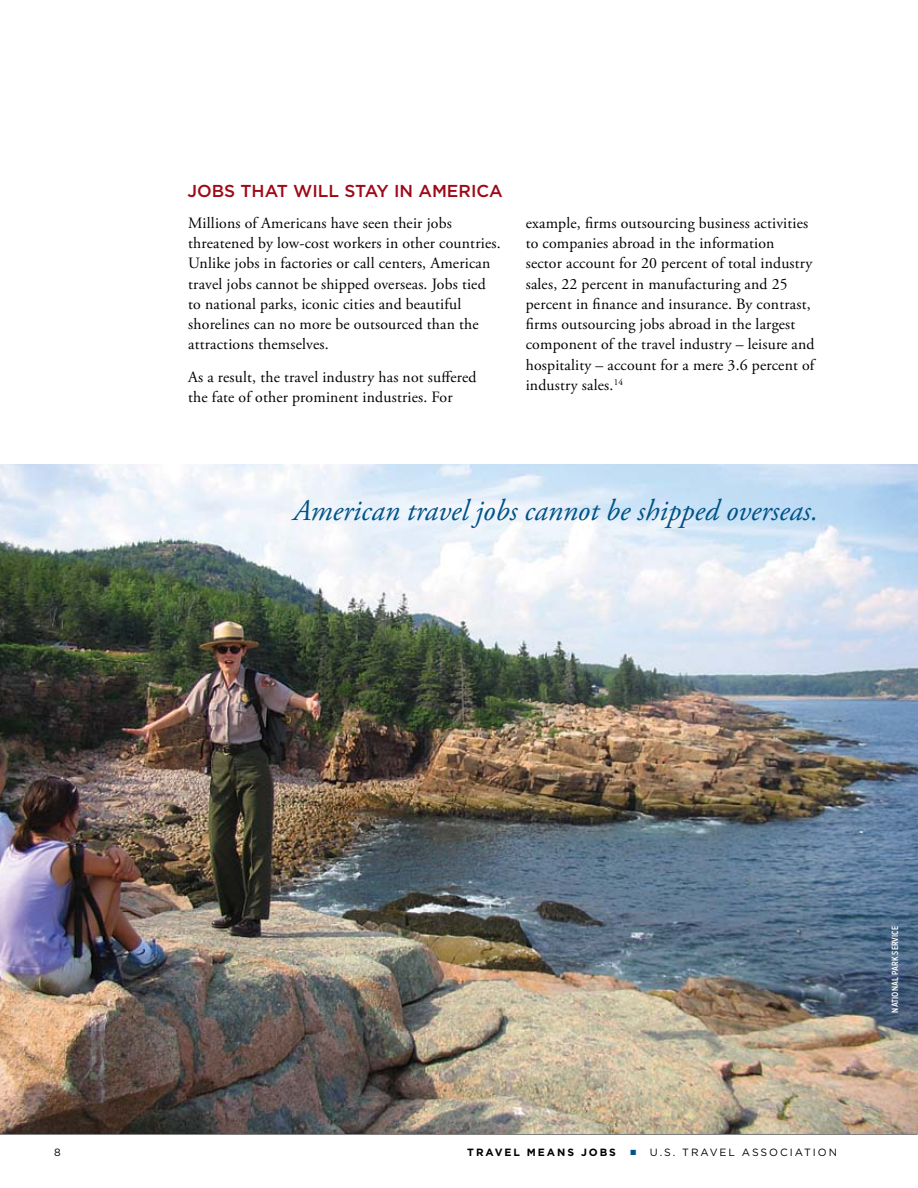
<style>
.page{position:relative;width:918px;height:1188px;background:#fff}
.page>*{position:absolute;margin:0;border:0;box-sizing:border-box;transform-origin:0 0}
.t1{font:italic 30px "Adobe Garamond Pro";color:#005387}
.t2{font:500 17.25px "Gotham";color:#9e0917}
.t3{font:15.75px/20.2px "Adobe Garamond Pro";letter-spacing:.01em;color:#000}
.t4{font:10.5px "Gotham";letter-spacing:.185em;color:#000}
.t5{font:700 10.5px "Gotham";letter-spacing:.185em;color:#000}
.t6{font:500 9px "Gotham X Narrow";letter-spacing:.015em;color:#fff}
.s1{color:#005387}
</style>
<div class="page">
<hr style="left:0;top:1134px;width:918px;height:1px;background:#000">
<img style="left:0;top:465px;width:918px;height:669px">
<p class="t2" style="left:188px;top:181px;width:313px">JOBS THAT WILL STAY IN AMERICA</p>
<p class="t3" style="left:188px;top:213px;width:314px">Millions of Americans have seen their jobs threatened by low-cost workers in other countries.<br>Unlike jobs in factories or call centers, American travel jobs cannot be shipped overseas. Jobs tied to national parks, iconic cities and beautiful shorelines can no more be outsourced than the attractions themselves.</p>
<p class="t3" style="left:188px;top:367px;width:290px">As a result, the travel industry has not suffered the fate of other prominent industries. For</p>
<p class="t3" style="left:526px;top:213px;width:290px">example, firms outsourcing business activities to companies abroad in the information sector account for 20 percent of total industry sales, 22 percent in manufacturing and 25 percent in finance and insurance. By contrast, firms outsourcing jobs abroad in the largest component of the travel industry – leisure and hospitality – account for a mere 3.6 percent of industry sales.<sup>14</sup></p>
<h1 class="t1" style="left:293px;top:493px;width:527px">American travel jobs cannot be shipped overseas.</h1>
<p class="t4" style="left:54px;top:1147px;width:8px">8</p>
<p class="t5" style="left:467px;top:1146px;width:150px">TRAVEL MEANS JOBS</p>
<p class="t4" style="left:630px;top:1147px;width:71px"><span class="s1">■</span> U.S . TRAVEL</p>
<p class="t4" style="left:742px;top:1147px;width:10px">ASSO</p>
<p class="t4" style="left:780px;top:1147px;width:48px">CIATION</p>
<p class="t6" style="left:890px;top:1012px;width:88px;rotate:-90deg">National Park Service</p>
</div>
